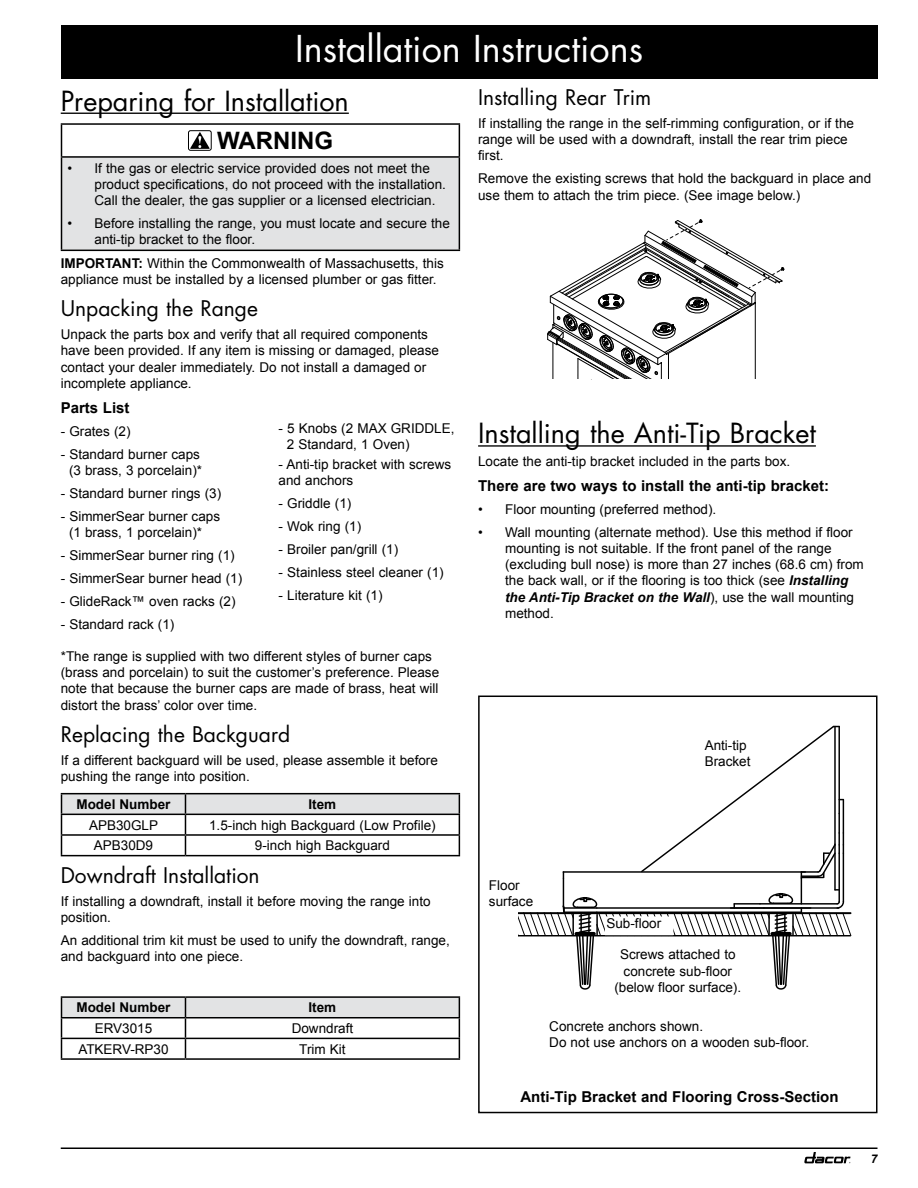
<style>
.page{position:relative;width:918px;height:1188px;background:#fff}
.page>*{position:absolute;margin:0;border:0;box-sizing:border-box;transform-origin:0 0}
.t1{font:36px "Futura Std";color:#fff}
.t2{font:27px "Futura Std";color:#000}
.t3{font:700 24px "Arial";color:#000}
.t4{font:21px "Futura Std";color:#000}
.t5{font:700 15px "Arial";color:#000}
.t6{font:13.5px/16.2px "Arial";color:#000}
.t7{font:700 13.5px "Arial";color:#000}
.t8{font:italic 700 12px "Arial";color:#000}
.s1{font-weight:700}
.s2{font-weight:700;font-style:italic}
</style>
<div class="page">
<svg style="left:804px;top:1152px;width:46px;height:11px"></svg>
<hr style="left:61px;top:1148px;width:817px;height:1px;background:#000">
<hr style="left:61px;top:113px;width:288px;height:1px;background:#000">
<div style="left:62px;top:157px;width:397px;height:93px;background:#e2e3e4"></div>
<hr style="left:61px;top:123px;width:399px;height:2px;background:#000">
<hr style="left:61px;top:125px;width:1px;height:31px;background:#000">
<hr style="left:459px;top:125px;width:1px;height:31px;background:#000">
<hr style="left:61px;top:156px;width:399px;height:2px;background:#000">
<hr style="left:61px;top:158px;width:1px;height:92px;background:#000">
<hr style="left:459px;top:158px;width:1px;height:92px;background:#000">
<hr style="left:61px;top:250px;width:399px;height:1px;background:#000">
<div style="left:188px;top:130px;width:24px;height:21px;border:1px solid #000;border-radius:2px"></div>
<svg style="left:190px;top:132px;width:20px;height:17px"></svg>
<div style="left:61px;top:25px;width:817px;height:54px;background:#000"></div>
<hr style="left:61px;top:793px;width:124px;height:1px;background:#000">
<hr style="left:185px;top:793px;width:275px;height:1px;background:#000">
<svg style="left:61px;top:794px;width:399px;height:61px"></svg>
<hr style="left:61px;top:855px;width:124px;height:1px;background:#000">
<hr style="left:185px;top:855px;width:275px;height:1px;background:#000">
<hr style="left:61px;top:996px;width:124px;height:2px;background:#000">
<hr style="left:185px;top:996px;width:275px;height:2px;background:#000">
<svg style="left:61px;top:997px;width:399px;height:61px"></svg>
<hr style="left:61px;top:1058px;width:124px;height:2px;background:#000">
<hr style="left:185px;top:1058px;width:275px;height:2px;background:#000">
<hr style="left:478px;top:445px;width:338px;height:2px;background:#000">
<svg style="left:518px;top:725px;width:334px;height:265px"></svg>
<svg style="left:547px;top:219px;width:237px;height:160px"></svg>
<div style="left:478px;top:696px;width:400px;height:417px;border:2px solid #000"></div>
<h1 class="t1" style="left:295px;top:26px;width:349px">Installation Instructions</h1>
<h2 class="t2" style="left:61px;top:83px;width:290px">Preparing for Installation</h2>
<h3 class="t3" style="left:217px;top:125px;width:117px">WARNING</h3>
<p class="t6" style="left:94px;top:160px;width:353px;text-indent:-27px">• If the gas or electric service provided does not meet the product specifications, do not proceed with the installation.<br>Call the dealer, the gas supplier or a licensed electrician.</p>
<p class="t6" style="left:94px;top:215px;width:357px;text-indent:-27px">• Before installing the range, you must locate and secure the anti-tip bracket to the floor.</p>
<p class="t6" style="left:61px;top:255px;width:385px"><span class="s1">IMPORTANT:</span> Within the Commonwealth of Massachusetts, this appliance must be installed by a licensed plumber or gas fitter.</p>
<h3 class="t4" style="left:61px;top:295px;width:199px">Unpacking the Range</h3>
<p class="t6" style="left:61px;top:326px;width:380px">Unpack the parts box and verify that all required components have been provided. If any item is missing or damaged, please contact your dealer immediately. Do not install a damaged or incomplete appliance.</p>
<p class="t5" style="left:61px;top:398px;width:70px">Parts List</p>
<p class="t6" style="left:61px;top:423px;width:71px">- Grates (2)</p>
<p class="t6" style="left:61px;top:446px;width:143px;text-align:right">- Standard burner caps (3 brass, 3 porcelain)*</p>
<p class="t6" style="left:61px;top:485px;width:162px">- Standard burner rings (3)</p>
<p class="t6" style="left:69px;top:508px;width:153px;text-indent:-8px">- SimmerSear burner caps (1 brass, 1 porcelain)*</p>
<p class="t6" style="left:61px;top:547px;width:176px">- SimmerSear burner ring (1)</p>
<p class="t6" style="left:61px;top:570px;width:183px">- SimmerSear burner head (1)</p>
<p class="t6" style="left:61px;top:593px;width:176px">- GlideRack™ oven racks (2)</p>
<p class="t6" style="left:61px;top:616px;width:115px">- Standard rack (1)</p>
<p class="t6" style="left:287px;top:420px;width:169px;text-indent:-8px">- 5 Knobs (2 MAX GRIDDLE,<br>2 Standard, 1 Oven)</p>
<p class="t6" style="left:279px;top:456px;width:174px">- Anti-tip bracket with screws and anchors</p>
<p class="t6" style="left:279px;top:496px;width:74px">- Griddle (1)</p>
<p class="t6" style="left:279px;top:519px;width:84px">- Wok ring (1)</p>
<p class="t6" style="left:279px;top:541px;width:121px">- Broiler pan/grill (1)</p>
<p class="t6" style="left:279px;top:564px;width:167px">- Stainless steel cleaner (1)</p>
<p class="t6" style="left:279px;top:587px;width:105px">- Literature kit (1)</p>
<p class="t6" style="left:61px;top:648px;width:380px">*The range is supplied with two different styles of burner caps (brass and porcelain) to suit the customer’s preference. Please note that because the burner caps are made of brass, heat will distort the brass’ color over time.</p>
<h3 class="t4" style="left:61px;top:720px;width:231px">Replacing the Backguard</h3>
<p class="t6" style="left:61px;top:752px;width:379px">If a different backguard will be used, please assemble it before pushing the range into position.</p>
<p class="t7" style="left:76px;top:795px;width:96px">Model Number</p>
<p class="t7" style="left:309px;top:795px;width:29px">Item</p>
<p class="t6" style="left:89px;top:817px;width:71px">APB30GLP</p>
<p class="t6" style="left:209px;top:817px;width:228px">1.5-inch high Backguard (Low Profile)</p>
<p class="t6" style="left:94px;top:838px;width:61px">APB30D9</p>
<p class="t6" style="left:255px;top:838px;width:137px">9-inch high Backguard</p>
<h3 class="t4" style="left:61px;top:862px;width:200px">Downdraft Installation</h3>
<p class="t6" style="left:61px;top:893px;width:371px">If installing a downdraft, install it before moving the range into position.</p>
<p class="t6" style="left:61px;top:932px;width:391px">An additional trim kit must be used to unify the downdraft, range, and backguard into one piece.</p>
<p class="t7" style="left:76px;top:999px;width:96px">Model Number</p>
<p class="t7" style="left:309px;top:999px;width:29px">Item</p>
<p class="t6" style="left:95px;top:1020px;width:59px">ERV3015</p>
<p class="t6" style="left:292px;top:1020px;width:63px">Downdraft</p>
<p class="t6" style="left:78px;top:1041px;width:92px">ATKERV-RP30</p>
<p class="t6" style="left:299px;top:1041px;width:48px">Trim Kit</p>
<h3 class="t4" style="left:478px;top:84px;width:175px">Installing Rear Trim</h3>
<p class="t6" style="left:478px;top:115px;width:377px">If installing the range in the self-rimming configuration, or if the range will be used with a downdraft, install the rear trim piece first.</p>
<p class="t6" style="left:478px;top:171px;width:395px">Remove the existing screws that hold the backguard in place and use them to attach the trim piece. (See image below.)</p>
<h2 class="t2" style="left:478px;top:416px;width:339px">Installing the Anti-Tip Bracket</h2>
<p class="t6" style="left:478px;top:454px;width:314px">Locate the anti-tip bracket included in the parts box.</p>
<p class="t5" style="left:478px;top:476px;width:352px">There are two ways to install the anti-tip bracket:</p>
<p class="t6" style="left:478px;top:501px;width:240px">• Floor mounting (preferred method).</p>
<p class="t6" style="left:505px;top:524px;width:360px;text-indent:-27px">• Wall mounting (alternate method). Use this method if floor mounting is not suitable. If the front panel of the range (excluding bull nose) is more than 27 inches (68.6 cm) from the back wall, or if the flooring is too thick (see <span class="s2">Installing the Anti-Tip Bracket on the Wall</span>), use the wall mounting method.</p>
<p class="t6" style="left:705px;top:737px;width:47px">Anti-tip<br>Bracket</p>
<p class="t6" style="left:489px;top:878px;width:46px">Floor surface</p>
<p class="t6" style="left:606px;top:915px;width:56px">Sub-floor</p>
<p class="t6" style="left:614px;top:947px;width:128px;text-align:center">Screws attached to concrete sub-floor (below floor surface).</p>
<p class="t6" style="left:549px;top:1018px;width:262px">Concrete anchors shown.<br>Do not use anchors on a wooden sub-floor.</p>
<p class="t5" style="left:520px;top:1087px;width:320px">Anti-Tip Bracket and Flooring Cross-Section</p>
<p class="t8" style="left:871px;top:1151px;width:8px">7</p>
</div>
